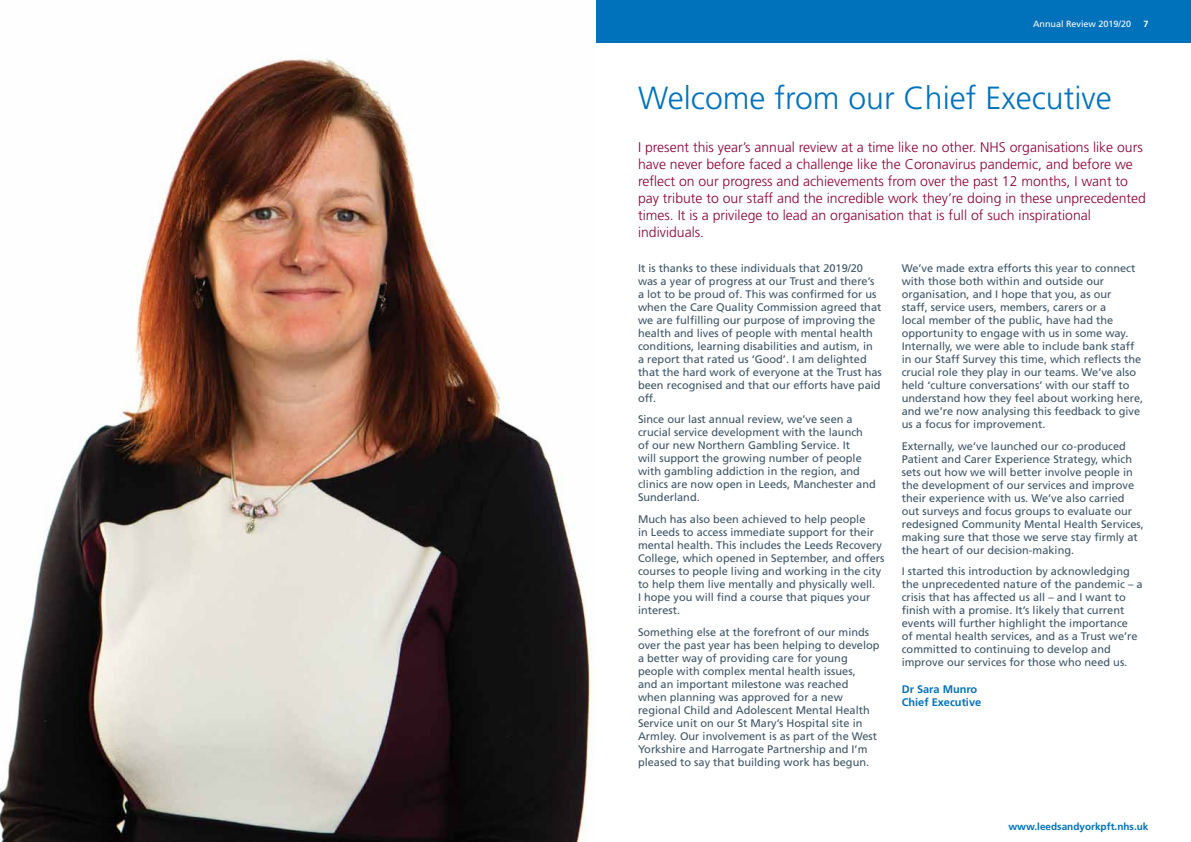
<style>
.page{position:relative;width:1191px;height:842px;background:#fff}
.page>*{position:absolute;margin:0;border:0;box-sizing:border-box;transform-origin:0 0}
.t1{font:300 32px "Frutiger LT Std";color:#0072bc}
.t2{font:300 14px/17px "Frutiger LT Std";color:#8d0134}
.t3{font:11px/13px "Frutiger LT Std";color:#3d5567}
.t4{font:700 11px/13px "Frutiger LT Std";color:#0072bc}
.t5{font:700 10px "Frutiger LT Std";color:#0072bc}
.t6{font:9px "Frutiger LT Std";color:#fff}
.t7{font:700 9px "Frutiger LT Std";color:#fff}
</style>
<div class="page">
<div style="left:595px;top:0;width:596px;height:43px;background:#0072bc"></div>
<img style="left:0;top:58px;width:592px;height:784px">
<p class="t6" style="left:1033px;top:18px;width:100px">Annual Review 2019/20</p>
<p class="t7" style="left:1143px;top:18px;width:7px">7</p>
<h1 class="t1" style="left:638px;top:80px;width:475px">Welcome from our Chief Executive</h1>
<p class="t2" style="left:638px;top:139px;width:509px">I present this year’s annual review at a time like no other. NHS organisations like ours have never before faced a challenge like the Coronavirus pandemic, and before we reflect on our progress and achievements from over the past 12 months, I want to pay tribute to our staff and the incredible work they’re doing in these unprecedented times. It is a privilege to lead an organisation that is full of such inspirational individuals.</p>
<p class="t3" style="left:638px;top:262px;width:245px">It is thanks to these individuals that 2019/20 was a year of progress at our Trust and there’s a lot to be proud of. This was confirmed for us when the Care Quality Commission agreed that we are fulfilling our purpose of improving the health and lives of people with mental health conditions, learning disabilities and autism, in<br>a report that rated us ‘Good’. I am delighted that the hard work of everyone at the Trust has been recognised and that our efforts have paid off.</p>
<p class="t3" style="left:638px;top:413px;width:239px">Since our last annual review, we’ve seen a crucial service development with the launch of our new Northern Gambling Service. It<br>will support the growing number of people with gambling addiction in the region, and clinics are now open in Leeds, Manchester and Sunderland.</p>
<p class="t3" style="left:638px;top:513px;width:248px">Much has also been achieved to help people<br>in Leeds to access immediate support for their mental health. This includes the Leeds Recovery College, which opened in September, and offers courses to people living and working in the city to help them live mentally and physically well.<br>I hope you will find a course that piques your interest.</p>
<p class="t3" style="left:638px;top:625px;width:243px">Something else at the forefront of our minds over the past year has been helping to develop a better way of providing care for young people with complex mental health issues,<br>and an important milestone was reached when planning was approved for a new regional Child and Adolescent Mental Health Service unit on our St Mary’s Hospital site in Armley. Our involvement is as part of the West Yorkshire and Harrogate Partnership and I’m pleased to say that building work has begun.</p>
<p class="t3" style="left:901px;top:262px;width:243px">We’ve made extra efforts this year to connect with those both within and outside our organisation, and I hope that you, as our<br>staff, service users, members, carers or a<br>local member of the public, have had the opportunity to engage with us in some way.<br>Internally, we were able to include bank staff in our Staff Survey this time, which reflects the crucial role they play in our teams. We’ve also held ‘culture conversations’ with our staff to understand how they feel about working here, and we’re now analysing this feedback to give us a focus for improvement.</p>
<p class="t3" style="left:901px;top:439px;width:244px">Externally, we’ve launched our co-produced Patient and Carer Experience Strategy, which sets out how we will better involve people in the development of our services and improve their experience with us. We’ve also carried out surveys and focus groups to evaluate our redesigned Community Mental Health Services, making sure that those we serve stay firmly at the heart of our decision-making.</p>
<p class="t3" style="left:901px;top:565px;width:242px">I started this introduction by acknowledging the unprecedented nature of the pandemic – a crisis that has affected us all – and I want to finish with a promise. It’s likely that current events will further highlight the importance<br>of mental health services, and as a Trust we’re committed to continuing to develop and improve our services for those who need us.</p>
<p class="t4" style="left:901px;top:683px;width:81px">Dr Sara Munro<br>Chief Executive</p>
<p class="t5" style="left:1008px;top:820px;width:142px">www.leedsandyorkpft.nhs.uk</p>
</div>
